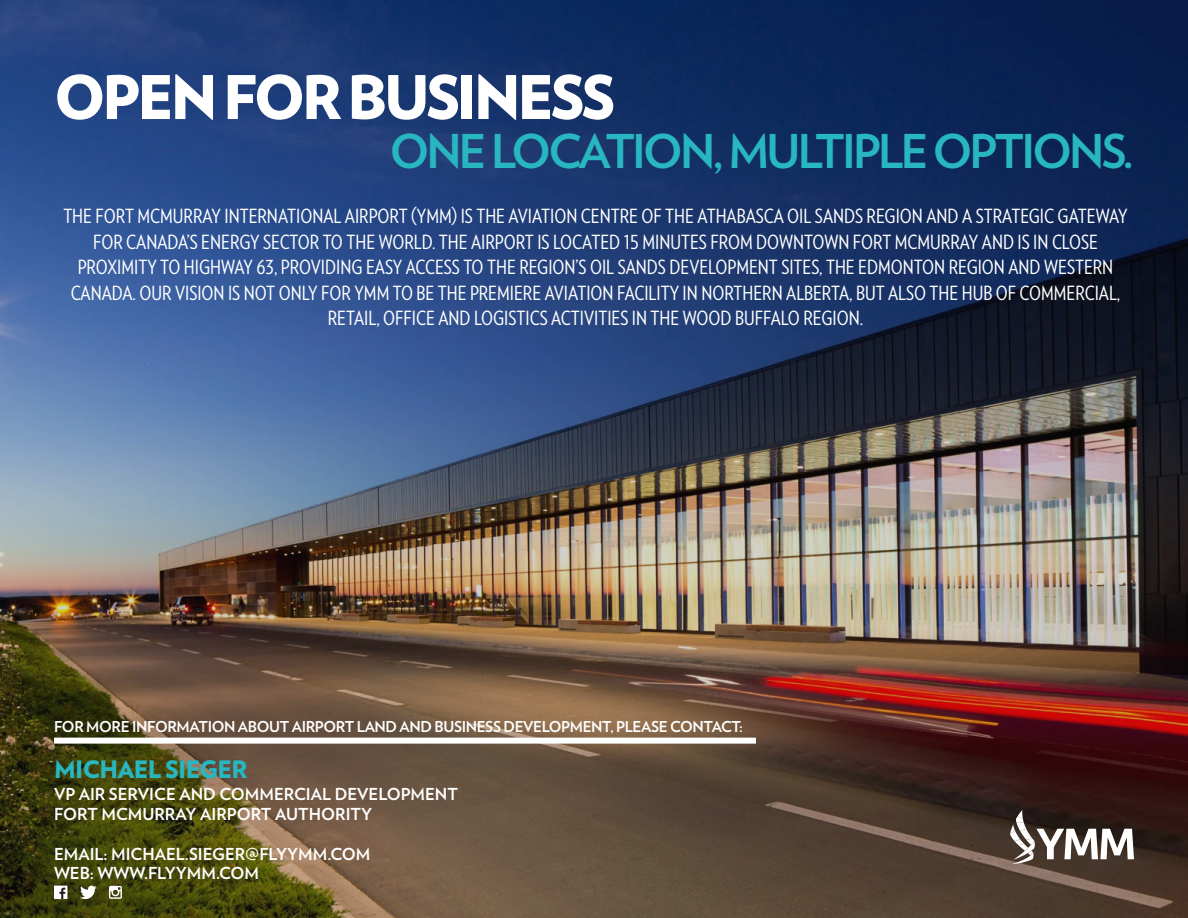
<style>
.page{position:relative;width:1188px;height:918px;background:#fff}
.page>*{position:absolute;margin:0;border:0;box-sizing:border-box;transform-origin:0 0}
.t1{font:900 60px "Verlag";letter-spacing:-.06em;color:#fff}
.t2{font:700 46.5px "Verlag";letter-spacing:-.06em;color:#28b6c1}
.t3{font:900 24px "Verlag";letter-spacing:-.025em;color:#28b6c1}
.t4{font:19.5px/25.5px "Verlag Condensed";color:#fff;text-align:center}
.t5{font:700 16.5px/19.8px "Verlag";color:#fff}
.t6{font:700 15px "Verlag";letter-spacing:-.025em;color:#fff}
</style>
<div class="page">
<img style="left:0;top:0;width:1187px;height:918px">
<hr style="left:1187px;top:0;width:1px;height:918px;background:#001d2c">
<div style="left:54px;top:738px;width:702px;height:6px;background:#fff"></div>
<svg style="left:80px;top:886px;width:17px;height:13px"></svg>
<svg style="left:109px;top:886px;width:13px;height:13px"></svg>
<div style="left:54px;top:886px;width:14px;height:13px;background:#fff"></div>
<svg style="left:59px;top:888px;width:6px;height:11px"></svg>
<svg style="left:1010px;top:810px;width:124px;height:54px"></svg>
<img style="left:0;top:732px;width:1px;height:186px">
<h1 class="t1" style="left:54px;top:48px;width:563px">OPEN FOR BUSINESS</h1>
<h2 class="t2" style="left:390px;top:115px;width:746px">ONE LOCATION, MULTIPLE OPTIONS.</h2>
<p class="t4" style="left:63px;top:202px;width:1066px">THE FORT MCMURRAY INTERNATIONAL AIRPORT (YMM) IS THE AVIATION CENTRE OF THE ATHABASCA OIL SANDS REGION AND A STRATEGIC GATEWAY FOR CANADA’S ENERGY SECTOR TO THE WORLD. THE AIRPORT IS LOCATED 15 MINUTES FROM DOWNTOWN FORT MCMURRAY AND IS IN CLOSE PROXIMITY TO HIGHWAY 63, PROVIDING EASY ACCESS TO THE REGION’S OIL SANDS DEVELOPMENT SITES, THE EDMONTON REGION AND WESTERN CANADA. OUR VISION IS NOT ONLY FOR YMM TO BE THE PREMIERE AVIATION FACILITY IN NORTHERN ALBERTA, BUT ALSO THE HUB OF COMMERCIAL, RETAIL, OFFICE AND LOGISTICS ACTIVITIES IN THE WOOD BUFFALO REGION.</p>
<p class="t6" style="left:54px;top:715px;width:690px">FOR MORE INFORMATION ABOUT AIRPORT LAND AND BUSINESS DEVELOPMENT, PLEASE CONTACT:</p>
<p class="t3" style="left:54px;top:750px;width:195px">MICHAEL SIEGER</p>
<p class="t5" style="left:54px;top:783px;width:406px">VP AIR SERVICE AND COMMERCIAL DEVELOPMENT<br>FORT MCMURRAY AIRPORT AUTHORITY</p>
<p class="t5" style="left:54px;top:843px;width:318px">EMAIL: MICHAEL.SIEGER@FLYYMM.COM<br>WEB: WWW.FLYYMM.COM</p>
</div>
